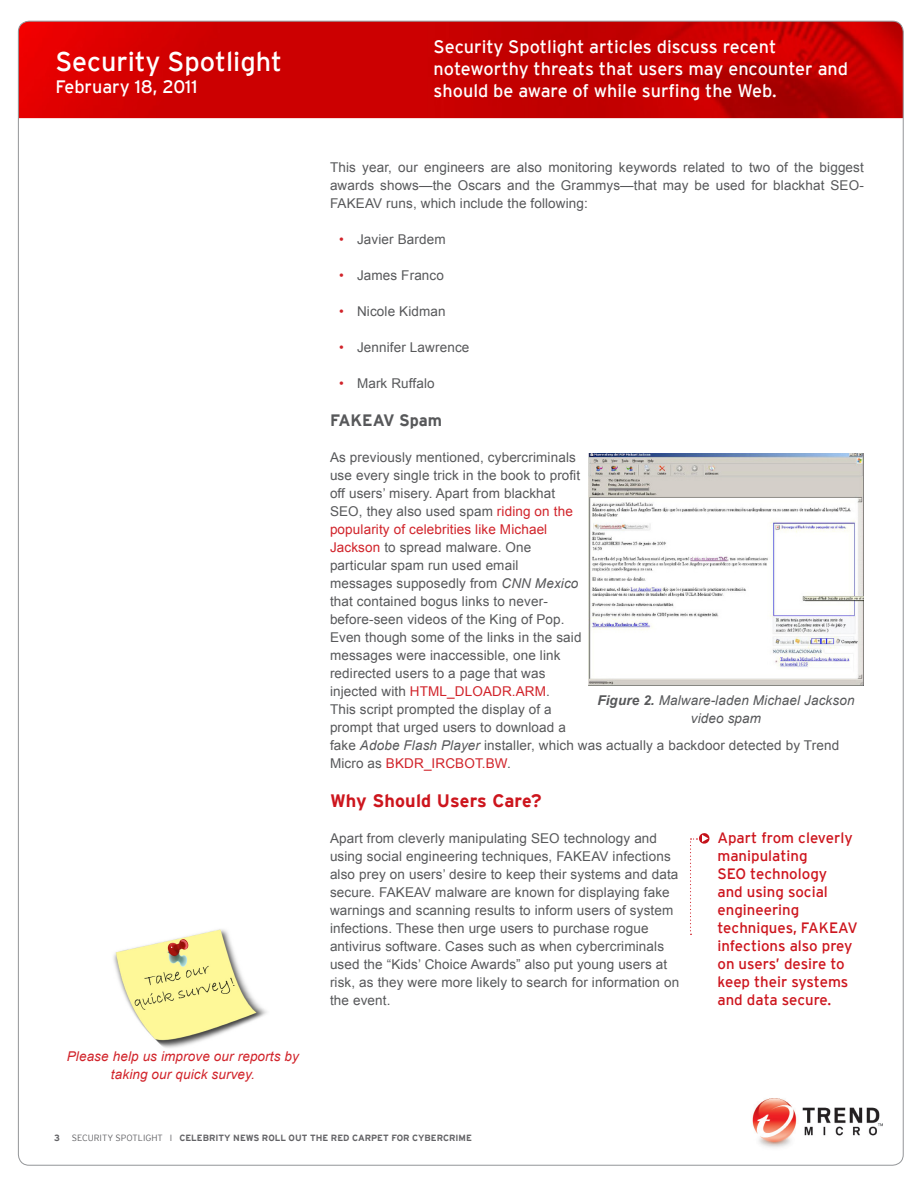
<style>
.page{position:relative;width:918px;height:1188px;background:#fff}
.page>*{position:absolute;margin:0;border:0;box-sizing:border-box;transform-origin:0 0}
.t1{font:27px "Interstate";color:#fff}
.t2{font:18px/21.6px "Interstate";color:#fff}
.heading_2{font:700 18px "Interstate";letter-spacing:.005em;color:#cd151d}
.heading_3{font:700 16.5px "Interstate";color:#57585a}
.inset{font:15px/18px "Interstate";color:#cd151d}
.body_text_1{font:13.5px/18px "Arial";letter-spacing:.01em;color:#57585a}
.body_text{font:13.5px/18px "Arial";letter-spacing:.01em;color:#57585a;text-align:justify}
.bulleted_item{font:13.5px "Arial";letter-spacing:.01em;color:#57585a}
.t3{font:italic 13.5px/18px "Arial";letter-spacing:.01em;color:#d1232a;text-align:center}
.t4{font:italic 13.5px/18px "Arial";letter-spacing:.01em;color:#57585a;text-align:center}
.t5{font:700 9px "Interstate";color:#636366}
.s1{color:#d1232a}
.s2{font-style:italic}
.s3{font-weight:700}
.s4{font-weight:300}
</style>
<div class="page">
<img style="left:18px;top:21px;width:884px;height:97px">
<img style="left:752px;top:1098px;width:130px;height:50px">
<img style="left:588px;top:453px;width:276px;height:232px">
<img style="left:113px;top:929px;width:154px;height:119px">
<svg style="left:690px;top:833px;width:20px;height:102px"></svg>
<h1 class="t1" style="left:56px;top:47px;width:228px">Security Spotlight</h1>
<h2 class="t2" style="left:56px;top:76px;width:144px">February 18, 2011</h2>
<p class="t3" style="left:67px;top:1047px;width:234px">Please help us improve our reports by taking our quick survey.</p>
<h2 class="t2" style="left:434px;top:36px;width:416px">Security Spotlight articles discuss recent noteworthy threats that users may encounter and should be aware of while surfing the Web.</h2>
<p class="body_text" style="left:330px;top:158px;width:535px">This year, our engineers are also monitoring keywords related to two of the biggest awards shows—the Oscars and the Grammys—that may be used for blackhat SEO-FAKEAV runs, which include the following:</p>
<p class="bulleted_item" style="left:339px;top:230px;width:108px"><span class="s1">•</span> Javier Bardem</p>
<p class="bulleted_item" style="left:339px;top:266px;width:107px"><span class="s1">•</span> James Franco</p>
<p class="bulleted_item" style="left:339px;top:302px;width:108px"><span class="s1">•</span> Nicole Kidman</p>
<p class="bulleted_item" style="left:339px;top:338px;width:132px"><span class="s1">•</span> Jennifer Lawrence</p>
<p class="bulleted_item" style="left:339px;top:374px;width:97px"><span class="s1">•</span> Mark Ruffalo</p>
<p class="heading_3" style="left:330px;top:411px;width:114px">FAKEAV Spam</p>
<p class="body_text_1" style="left:330px;top:448px;width:511px">As previously mentioned, cybercriminals<br>use every single trick in the book to profit<br>off users’ misery. Apart from blackhat<br>SEO, they also used spam <span class="s1">riding on the<br>popularity of celebrities like Michael<br>Jackson</span> to spread malware. One<br>particular spam run used email<br>messages supposedly from <span class="s2">CNN Mexico<br></span>that contained bogus links to never-<br>before-seen videos of the King of Pop.<br>Even though some of the links in the said<br>messages were inaccessible, one link<br>redirected users to a page that was<br>injected with <span class="s1">HTML_DLOADR.ARM</span>.<br>This script prompted the display of a<br>prompt that urged users to download a<br>fake <span class="s2">Adobe Flash Player</span> installer, which was actually a backdoor detected by Trend Micro as <span class="s1">BKDR_IRCBOT.BW</span>.</p>
<p class="heading_2" style="left:330px;top:791px;width:213px">Why Should Users Care?</p>
<p class="body_text_1" style="left:330px;top:830px;width:351px">Apart from cleverly manipulating SEO technology and using social engineering techniques, FAKEAV infections also prey on users’ desire to keep their systems and data secure. FAKEAV malware are known for displaying fake warnings and scanning results to inform users of system infections. These then urge users to purchase rogue antivirus software. Cases such as when cybercriminals used the “Kids’ Choice Awards” also put young users at risk, as they were more likely to search for information on the event.</p>
<p class="t4" style="left:597px;top:692px;width:259px"><span class="s3">Figure 2.</span> Malware-laden Michael Jackson video spam</p>
<p class="inset" style="left:717px;top:829px;width:142px">Apart from cleverly manipulating<br>SEO technology<br>and using social engineering techniques, FAKEAV infections also prey on users’ desire to keep their systems and data secure.</p>
<p class="t5" style="left:54px;top:1133px;width:7px">3</p>
<p class="t5" style="left:72px;top:1133px;width:402px"><span class="s4">SECURITY SPOTLIGHT I</span> CELEBRITY NEWS ROLL OUT THE RED CARPET FOR CYBERCRIME</p>
</div>
